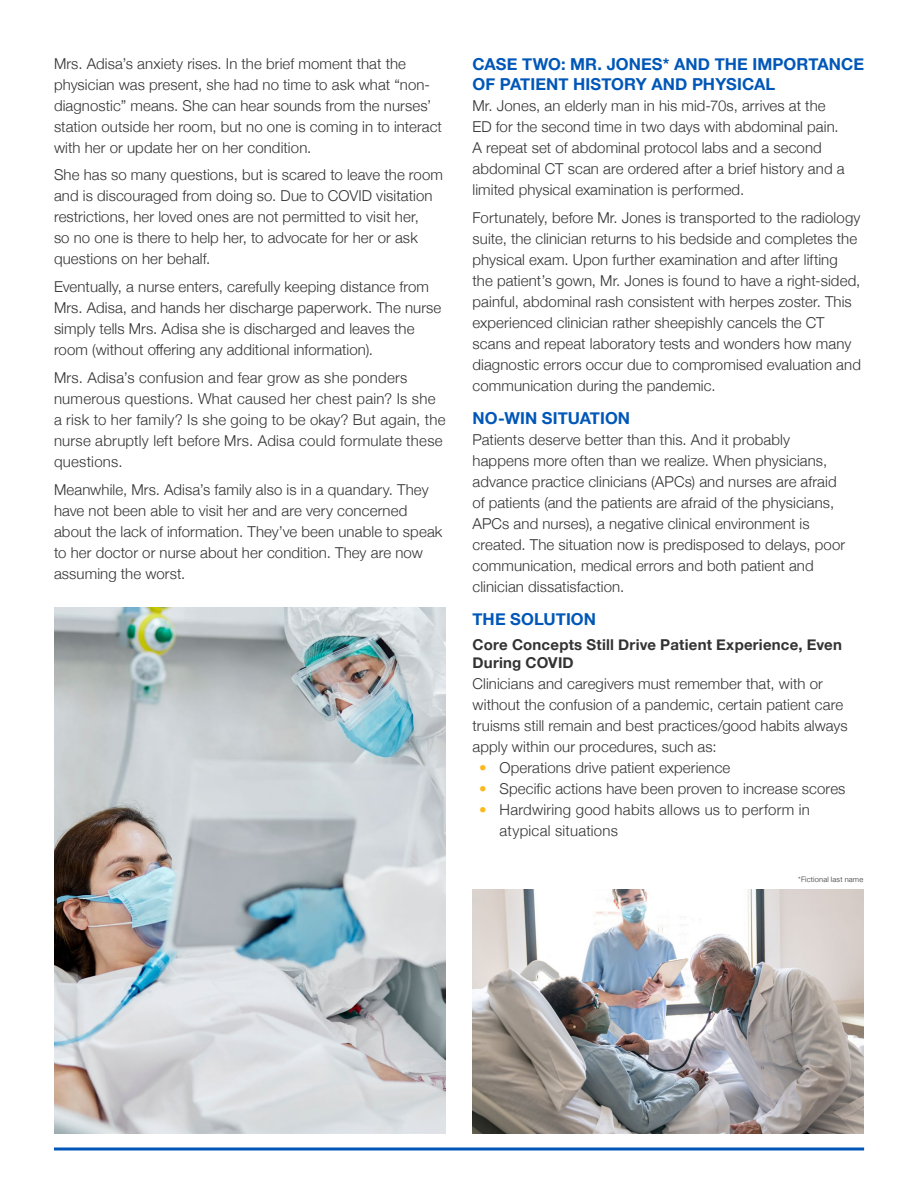
<style>
.page{position:relative;width:918px;height:1188px;background:#fff}
.page>*{position:absolute;margin:0;border:0;box-sizing:border-box;transform-origin:0 0}
.t1{font:700 16.5px/19.8px "Helvetica Neue";letter-spacing:.005em;color:#0057b8}
.t2{font:300 15px/21px "Helvetica Neue";letter-spacing:.01em;color:#333}
.t3{font:700 15px/18px "Helvetica Neue";letter-spacing:.015em;color:#333}
.t4{font:300 7.5px "Helvetica Neue";letter-spacing:.025em;color:#333}
</style>
<div class="page">
<img style="left:472px;top:890px;width:392px;height:244px">
<hr style="left:54px;top:1148px;width:810px;height:2px;background:#0057b8">
<img style="left:54px;top:608px;width:392px;height:526px">
<p class="t2" style="left:54px;top:52px;width:390px">Mrs. Adisa’s anxiety rises. In the brief moment that the physician was present, she had no time to ask what “non&shy;diagnostic” means. She can hear sounds from the nurses’ station outside her room, but no one is coming in to interact with her or update her on her condition.</p>
<p class="t2" style="left:54px;top:163px;width:391px">She has so many questions, but is scared to leave the room and is discouraged from doing so. Due to COVID visitation restrictions, her loved ones are not permitted to visit her,<br>so no one is there to help her, to advocate for her or ask questions on her behalf.</p>
<p class="t2" style="left:54px;top:275px;width:389px">Eventually, a nurse enters, carefully keeping distance from Mrs. Adisa, and hands her discharge paperwork. The nurse simply tells Mrs. Adisa she is discharged and leaves the room (without offering any additional information).</p>
<p class="t2" style="left:54px;top:366px;width:393px">Mrs. Adisa’s confusion and fear grow as she ponders numerous questions. What caused her chest pain? Is she a risk to her family? Is she going to be okay? But again, the nurse abruptly left before Mrs. Adisa could formulate these questions.</p>
<p class="t2" style="left:54px;top:478px;width:390px">Meanwhile, Mrs. Adisa’s family also is in a quandary. They have not been able to visit her and are very concerned about the lack of information. They’ve been unable to speak to her doctor or nurse about her condition. They are now assuming the worst.</p>
<p class="t1" style="left:473px;top:55px;width:393px">CASE TWO: MR. JONES* AND THE IMPORTANCE<br>OF PATIENT HISTORY AND PHYSICAL</p>
<p class="t2" style="left:473px;top:94px;width:374px">Mr. Jones, an elderly man in his mid-70s, arrives at the ED for the second time in two days with abdominal pain.<br>A repeat set of abdominal protocol labs and a second abdominal CT scan are ordered after a brief history and a limited physical examination is performed.</p>
<p class="t2" style="left:473px;top:206px;width:390px">Fortunately, before Mr. Jones is transported to the radiology suite, the clinician returns to his bedside and completes the physical exam. Upon further examination and after lifting the patient’s gown, Mr. Jones is found to have a right-sided, painful, abdominal rash consistent with herpes zoster. This experienced clinician rather sheepishly cancels the CT scans and repeat laboratory tests and wonders how many diagnostic errors occur due to compromised evaluation and communication during the pandemic.</p>
<p class="t1" style="left:473px;top:409px;width:159px">NO-WIN SITUATION</p>
<p class="t2" style="left:473px;top:428px;width:374px">Patients deserve better than this. And it probably happens more often than we realize. When physicians, advance practice clinicians (APCs) and nurses are afraid of patients (and the patients are afraid of the physicians, APCs and nurses), a negative clinical environment is created. The situation now is predisposed to delays, poor communication, medical errors and both patient and clinician dissatisfaction.</p>
<p class="t1" style="left:473px;top:610px;width:125px">THE SOLUTION</p>
<p class="t3" style="left:473px;top:636px;width:371px">Core Concepts Still Drive Patient Experience, Even<br>During COVID</p>
<p class="t2" style="left:473px;top:672px;width:352px">Clinicians and caregivers must remember that, with or</p>
<p class="t2" style="left:473px;top:693px;width:372px">without the confusion of a pandemic, certain patient care</p>
<p class="t2" style="left:473px;top:714px;width:377px">truisms still remain and best practices/good habits always</p>
<p class="t2" style="left:473px;top:735px;width:245px">apply within our procedures, such as:</p>
<p class="t2" style="left:500px;top:756px;width:232px">Operations drive patient experience</p>
<p class="t2" style="left:500px;top:777px;width:347px">Specific actions have been proven to increase scores</p>
<p class="t2" style="left:500px;top:798px;width:312px">Hardwiring good habits allows us to perform in</p>
<p class="t2" style="left:500px;top:819px;width:120px">atypical situations</p>
<p class="t4" style="left:798px;top:873px;width:67px">*Fictional last name</p>
</div>
